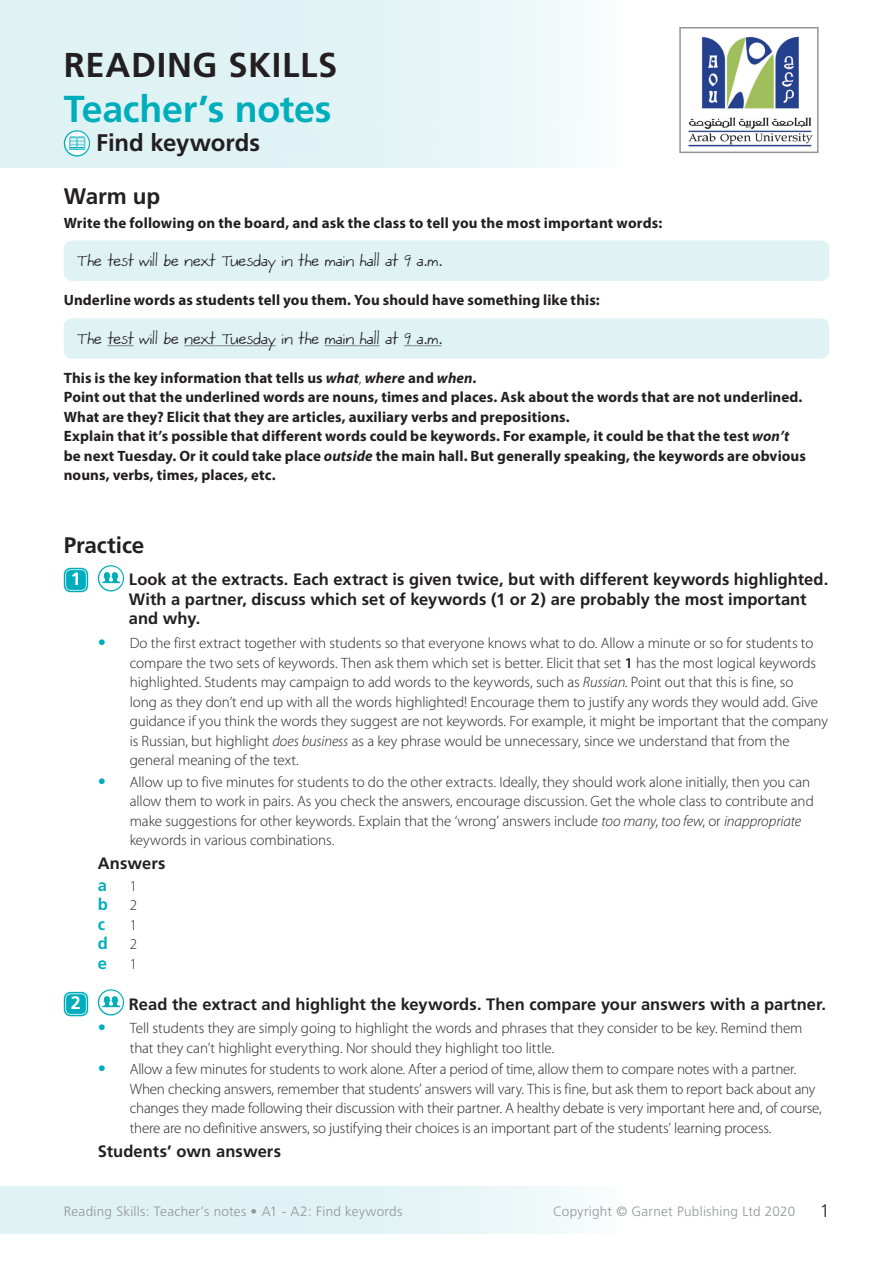
<style>
.page{position:relative;width:893px;height:1263px;background:#fff}
.page>*{position:absolute;margin:0;border:0;box-sizing:border-box;transform-origin:0 0}
.t1{font:700 37.5px "Frutiger";letter-spacing:-.005em;color:#00aebb}
.t2{font:700 34.5px "Frutiger";letter-spacing:.02em;color:#231f20}
.t3{font:700 24px "Frutiger";letter-spacing:-.005em;color:#231f20}
.t4{font:700 22.5px "Frutiger";letter-spacing:-.005em;color:#231f20}
.t5{font:700 18px "Frutiger";color:#fff}
.t6{font:300 18px "Frutiger";color:#231f20}
.t7{font:700 16.5px/19.5px "Frutiger";color:#231f20}
.t8{font:16.5px "Veronicas Hand";letter-spacing:.01em;color:#231f20}
.t9{font:700 16.5px "Frutiger";color:#00aebb}
.t10{font:300 15px/19.5px "Myriad Pro";letter-spacing:-.005em;color:#231f20}
.t11{font:700 15px/19.5px "Myriad Pro";letter-spacing:.005em;color:#231f20}
.t12{font:300 13.5px "Frutiger";letter-spacing:.02em;color:#939598}
.s1{font-style:italic}
.s2{font-weight:300}
.s3{font-family:"Frutiger";font-weight:700;font-size:16.5px;color:#00aebb}
.s4{font-weight:600}
</style>
<div class="page">
<div style="left:0;top:1186px;width:624px;height:47px;background:linear-gradient(to right,#d9eff2,#f1f9fa)"></div>
<div style="left:64px;top:240px;width:765px;height:41px;background:#dff2f4;border-radius:9px"></div>
<div style="left:64px;top:318px;width:765px;height:41px;background:#dff2f4;border-radius:9px"></div>
<svg style="left:107px;top:345px;width:27px;height:1px"></svg>
<hr style="left:184px;top:345px;width:92px;height:1px;background:#808285">
<hr style="left:325px;top:345px;width:54px;height:1px;background:#808285">
<hr style="left:404px;top:345px;width:37px;height:1px;background:#808285">
<div style="left:66px;top:570px;width:20px;height:20px;background:#00aebb;border-radius:4px"></div>
<div style="left:64px;top:568px;width:24px;height:24px;border:2px solid #00aebb;border-radius:6px"></div>
<div style="left:67px;top:571px;width:18px;height:18px;border:2px solid #00aebb;border-radius:3px"></div>
<svg style="left:98px;top:565px;width:26px;height:26px"></svg>
<div style="left:66px;top:994px;width:20px;height:20px;background:#00aebb;border-radius:4px"></div>
<div style="left:64px;top:992px;width:24px;height:24px;border:2px solid #00aebb;border-radius:6px"></div>
<div style="left:67px;top:995px;width:18px;height:18px;border:2px solid #00aebb;border-radius:3px"></div>
<svg style="left:98px;top:989px;width:26px;height:26px"></svg>
<div style="left:0;top:0;width:624px;height:123px;background:linear-gradient(to right,#d9eff2,#f1f9fa)"></div>
<svg style="left:64px;top:130px;width:26px;height:27px"></svg>
<svg style="left:679px;top:27px;width:140px;height:96px"></svg>
<img style="left:679px;top:123px;width:140px;height:30px">
<h2 class="t2" style="left:64px;top:45px;width:275px">READING SKILLS</h2>
<h1 class="t1" style="left:64px;top:87px;width:269px">Teacher’s notes</h1>
<h3 class="t3" style="left:96px;top:128px;width:165px">Find keywords</h3>
<h3 class="t4" style="left:64px;top:183px;width:98px">Warm up</h3>
<p class="t11" style="left:64px;top:212px;width:600px">Write the following on the board, and ask the class to tell you the most important words:</p>
<p class="t8" style="left:77px;top:250px;width:366px">The test will be next Tuesday in the main hall at 9 a.m.</p>
<p class="t11" style="left:64px;top:290px;width:537px">Underline words as students tell you them. You should have something like this:</p>
<p class="t8" style="left:77px;top:328px;width:366px">The test will be next Tuesday in the main hall at 9 a.m.</p>
<p class="t11" style="left:64px;top:367px;width:744px">This is the key information that tells us <span class="s1">what</span><span class="s2">,</span> <span class="s1">where</span> and <span class="s1">when</span>.<br>Point out that the underlined words are nouns, times and places. Ask about the words that are not underlined.<br>What are they? Elicit that they are articles, auxiliary verbs and prepositions.<br>Explain that it’s possible that different words could be keywords. For example, it could be that the test <span class="s1">won’t </span>be next Tuesday. Or it could take place <span class="s1">outside</span> the main hall. But generally speaking, the keywords are obvious nouns, verbs, times, places, etc.</p>
<h3 class="t4" style="left:64px;top:532px;width:82px">Practice</h3>
<p class="t5" style="left:71px;top:568px;width:12px">1</p>
<p class="t7" style="left:129px;top:570px;width:701px">Look at the extracts. Each extract is given twice, but with different keywords highlighted.<br>With a partner, discuss which set of keywords (1 or 2) are probably the most important and why.</p>
<p class="t10" style="left:130px;top:633px;width:700px;text-indent:-32px"><span class="s3">•</span> Do the first extract together with students so that everyone knows what to do. Allow a minute or so for students to compare the two sets of keywords. Then ask them which set is better. Elicit that set <span class="s4">1</span> has the most logical keywords highlighted. Students may campaign to add words to the keywords, such as <span class="s1">Russian</span>. Point out that this is fine, so<br>long as they don’t end up with all the words highlighted! Encourage them to justify any words they would add. Give guidance if you think the words they suggest are not keywords. For example, it might be important that the company is Russian, but highlight <span class="s1">does business</span> as a key phrase would be unnecessary, since we understand that from the general meaning of the text.</p>
<p class="t10" style="left:130px;top:772px;width:686px;text-indent:-32px"><span class="s3">•</span> Allow up to five minutes for students to do the other extracts. Ideally, they should work alone initially, then you can allow them to work in pairs. As you check the answers, encourage discussion. Get the whole class to contribute and make suggestions for other keywords. Explain that the ‘wrong’ answers include <span class="s1">too many</span>, <span class="s1">too few</span>, or <span class="s1">inappropriate </span>keywords in various combinations.</p>
<p class="t7" style="left:98px;top:854px;width:69px">Answers</p>
<p class="t9" style="left:98px;top:875px;width:11px">a</p>
<p class="t10" style="left:130px;top:876px;width:9px">1</p>
<p class="t9" style="left:98px;top:895px;width:12px">b</p>
<p class="t10" style="left:130px;top:895px;width:9px">2</p>
<p class="t9" style="left:98px;top:914px;width:9px">c</p>
<p class="t10" style="left:130px;top:915px;width:9px">1</p>
<p class="t9" style="left:98px;top:934px;width:12px">d</p>
<p class="t10" style="left:130px;top:934px;width:9px">2</p>
<p class="t9" style="left:98px;top:953px;width:11px">e</p>
<p class="t10" style="left:130px;top:954px;width:9px">1</p>
<p class="t5" style="left:71px;top:992px;width:12px">2</p>
<p class="t7" style="left:129px;top:994px;width:699px">Read the extract and highlight the keywords. Then compare your answers with a partner.</p>
<p class="t10" style="left:130px;top:1018px;width:674px;text-indent:-32px"><span class="s3">•</span> Tell students they are simply going to highlight the words and phrases that they consider to be key. Remind them that they can’t highlight everything. Nor should they highlight too little.</p>
<p class="t10" style="left:130px;top:1059px;width:693px;text-indent:-32px"><span class="s3">•</span> Allow a few minutes for students to work alone. After a period of time, allow them to compare notes with a partner.<br>When checking answers, remember that students’ answers will vary. This is fine, but ask them to report back about any changes they made following their discussion with their partner. A healthy debate is very important here and, of course, there are no definitive answers, so justifying their choices is an important part of the students’ learning process.</p>
<p class="t7" style="left:98px;top:1141px;width:185px">Students’ own answers</p>
<p class="t12" style="left:64px;top:1204px;width:340px">Reading Skills: Teacher’s notes • A1 - A2: Find keywords</p>
<p class="t12" style="left:553px;top:1204px;width:244px">Copyright © Garnet Publishing Ltd 2020</p>
<p class="t6" style="left:820px;top:1200px;width:12px">1</p>
</div>
